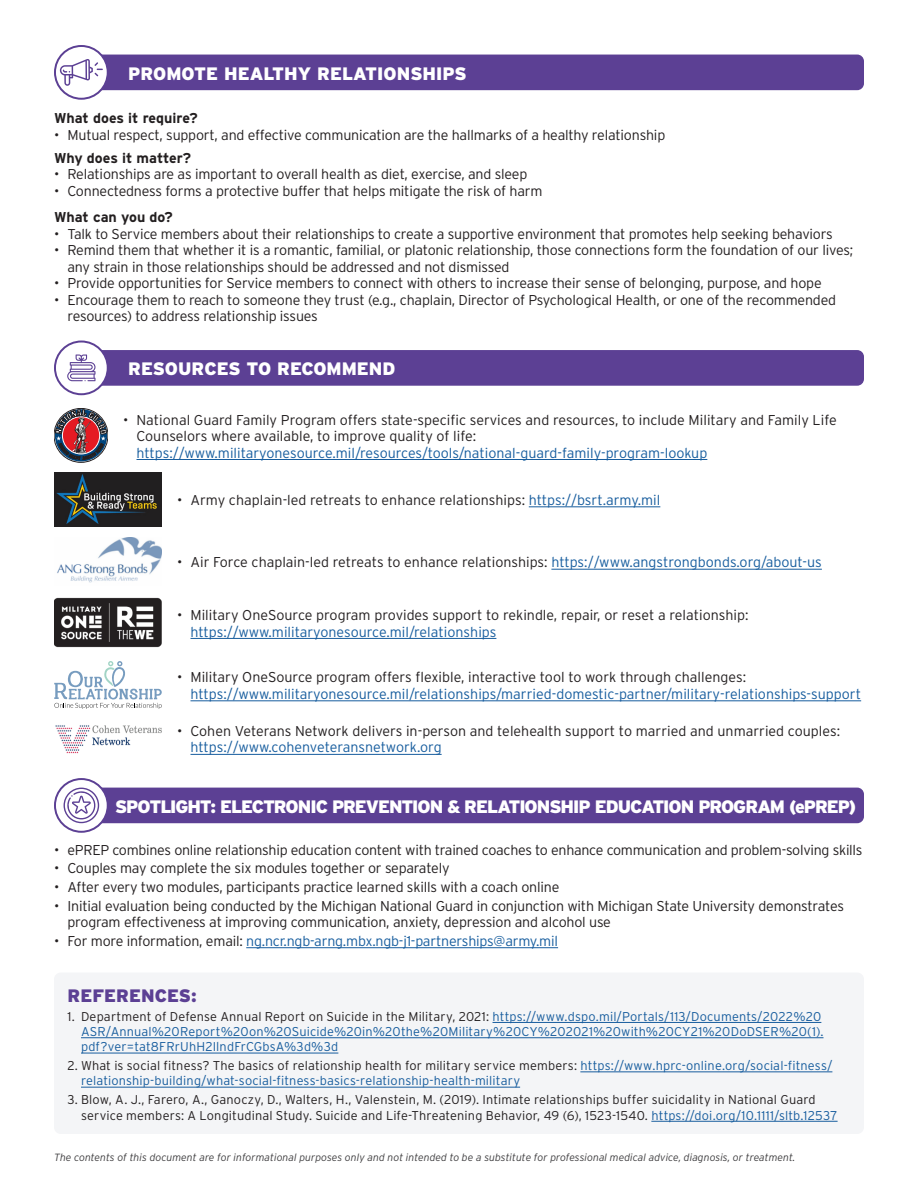
<style>
.page{position:relative;width:918px;height:1188px;background:#fff}
.page>*{position:absolute;margin:0;border:0;box-sizing:border-box;transform-origin:0 0}
.t1{font:900 18px "Interstate";letter-spacing:-.05em;color:#fff}
.t2{font:900 18px "Interstate";color:#fff}
.t3{font:900 18px "Interstate";color:#5c4094}
.t4{font:300 14.25px/16.5px "Interstate";letter-spacing:-.015em;color:#231f20}
.t5{font:300 14.25px/16.5px "Interstate";color:#175d9e}
.Body{font:700 14.25px "Interstate";color:#231f20}
.t6{font:300 12.75px/15.3px "Interstate";letter-spacing:.01em;color:#175d9e}
.t7{font:300 12.75px/15.3px "Interstate";letter-spacing:.01em;color:#231f20}
.Body-2{font:italic 300 10.5px "Interstate";color:#414042}
.s1{color:#175d9e}
.s2{color:#231f20}
</style>
<div class="page">
<hr style="left:136px;top:459px;width:571px;height:1px;background:#175d9e">
<hr style="left:190px;top:638px;width:306px;height:1px;background:#175d9e">
<div style="left:94px;top:350px;width:770px;height:36px;background:#5c4094;border-radius:7px"></div>
<div style="left:55px;top:342px;width:53px;height:52px;background:#fff;border-radius:50%"></div>
<div style="left:54px;top:341px;width:55px;height:54px;border:2px solid #5c4094;border-radius:50%"></div>
<svg style="left:67px;top:355px;width:29px;height:26px"></svg>
<img style="left:54px;top:472px;width:108px;height:54px">
<svg style="left:54px;top:409px;width:54px;height:53px"></svg>
<div style="left:54px;top:408px;width:54px;height:54px;border:1px solid #231f20;border-radius:50%"></div>
<svg style="left:54px;top:661px;width:108px;height:48px"></svg>
<hr style="left:529px;top:507px;width:131px;height:1px;background:#175d9e">
<hr style="left:190px;top:701px;width:671px;height:1px;background:#175d9e">
<img style="left:54px;top:597px;width:108px;height:51px">
<div style="left:94px;top:55px;width:770px;height:35px;background:#5c4094;border-radius:7px"></div>
<svg style="left:55px;top:46px;width:53px;height:53px"></svg>
<div style="left:54px;top:45px;width:55px;height:55px;border:2px solid #5c4094;border-radius:50%"></div>
<svg style="left:60px;top:59px;width:43px;height:27px"></svg>
<img style="left:55px;top:725px;width:107px;height:29px">
<hr style="left:190px;top:754px;width:252px;height:1px;background:#175d9e">
<svg style="left:55px;top:779px;width:53px;height:53px"></svg>
<div style="left:54px;top:778px;width:55px;height:55px;border:2px solid #5c4094;border-radius:50%"></div>
<div style="left:64px;top:788px;width:800px;height:35px;background:#5c4094"></div>
<hr style="left:246px;top:947px;width:312px;height:1px;background:#175d9e">
<div style="left:54px;top:973px;width:810px;height:161px;background:#f4f5f7;border-radius:7px"></div>
<hr style="left:493px;top:1022px;width:328px;height:1px;background:#175d9e">
<hr style="left:81px;top:1037px;width:743px;height:1px;background:#175d9e">
<hr style="left:81px;top:1053px;width:257px;height:1px;background:#175d9e">
<hr style="left:580px;top:1072px;width:252px;height:1px;background:#175d9e">
<hr style="left:81px;top:1087px;width:439px;height:1px;background:#175d9e">
<hr style="left:651px;top:1121px;width:187px;height:1px;background:#175d9e">
<hr style="left:551px;top:569px;width:271px;height:1px;background:#175d9e">
<img style="left:57px;top:538px;width:105px;height:45px">
<h3 class="t2" style="left:128px;top:63px;width:340px">PROMOTE HEALTHY RELATIONSHIPS</h3>
<p class="Body" style="left:54px;top:110px;width:145px">What does it require?</p>
<p class="t4" style="left:54px;top:126px;width:613px">• Mutual respect, support, and effective communication are the hallmarks of a healthy relationship</p>
<p class="Body" style="left:54px;top:150px;width:139px">Why does it matter?</p>
<p class="t4" style="left:54px;top:166px;width:475px">• Relationships are as important to overall health as diet, exercise, and sleep</p>
<p class="t4" style="left:54px;top:182px;width:490px">• Connectedness forms a protective buffer that helps mitigate the risk of harm</p>
<p class="Body" style="left:54px;top:209px;width:120px">What can you do?</p>
<p class="t4" style="left:54px;top:225px;width:780px">• Talk to Service members about their relationships to create a supportive environment that promotes help seeking behaviors</p>
<p class="t4" style="left:68px;top:242px;width:787px;text-indent:-14px">• Remind them that whether it is a romantic, familial, or platonic relationship, those connections form the foundation of our lives; any strain in those relationships should be addressed and not dismissed</p>
<p class="t4" style="left:54px;top:275px;width:769px">• Provide opportunities for Service members to connect with others to increase their sense of belonging, purpose, and hope</p>
<p class="t4" style="left:68px;top:291px;width:770px;text-indent:-14px">• Encourage them to reach to someone they trust (e.g., chaplain, Director of Psychological Health, or one of the recommended resources) to address relationship issues</p>
<h3 class="t2" style="left:128px;top:358px;width:269px">RESOURCES TO RECOMMEND</h3>
<p class="t4" style="left:136px;top:411px;width:702px;text-indent:-14px">• National Guard Family Program offers state-specific services and resources, to include Military and Family Life<br>Counselors where available, to improve quality of life: <span class="s1">https://www.militaryonesource.mil/resources/tools/national-guard-family-program-lookup</span></p>
<p class="t4" style="left:177px;top:492px;width:485px">• Army chaplain-led retreats to enhance relationships: <span class="s1">https://bsrt.army.mil</span></p>
<p class="t4" style="left:177px;top:554px;width:646px">• Air Force chaplain-led retreats to enhance relationships: <span class="s1">https://www.angstrongbonds.org/about-us</span></p>
<p class="t4" style="left:190px;top:607px;width:560px;text-indent:-14px">• Military OneSource program provides support to rekindle, repair, or reset a relationship: <span class="s1">https://www.militaryonesource.mil/relationships</span></p>
<p class="t5" style="left:190px;top:669px;width:672px;text-indent:-14px"><span class="s2">• Military OneSource program offers flexible, interactive tool to work through challenges: </span>https://www.militaryonesource.mil/relationships/married-domestic-partner/military-relationships-support</p>
<p class="t4" style="left:190px;top:723px;width:651px;text-indent:-14px">• Cohen Veterans Network delivers in-person and telehealth support to married and unmarried couples: <span class="s1">https://www.cohenveteransnetwork.org</span></p>
<h3 class="t1" style="left:115px;top:796px;width:743px">SPOTLIGHT: ELECTRONIC PREVENTION &amp; RELATIONSHIP EDUCATION PROGRAM (ePREP)</h3>
<p class="t4" style="left:54px;top:841px;width:810px">• ePREP combines online relationship education content with trained coaches to enhance communication and problem-solving skills</p>
<p class="t4" style="left:54px;top:860px;width:397px">• Couples may complete the six modules together or separately</p>
<p class="t4" style="left:54px;top:879px;width:507px">• After every two modules, participants practice learned skills with a coach online</p>
<p class="t4" style="left:68px;top:897px;width:778px;text-indent:-14px">• Initial evaluation being conducted by the Michigan National Guard in conjunction with Michigan State University demonstrates program effectiveness at improving communication, anxiety, depression and alcohol use</p>
<p class="t5" style="left:54px;top:932px;width:506px"><span class="s2">• For more information, email:</span> ng.ncr.ngb-arng.mbx.ngb-j1-partnerships@army.mil</p>
<h2 class="t3" style="left:68px;top:985px;width:131px">REFERENCES:</h2>
<p class="t6" style="left:81px;top:1009px;width:744px;text-indent:-14px"><span class="s2">1. Department of Defense Annual Report on Suicide in the Military, 2021:</span> https://www.dspo.mil/Portals/113/Documents/2022%20<br>ASR/Annual%20Report%20on%20Suicide%20in%20the%20Military%20CY%202021%20with%20CY21%20DoDSER%20(1). pdf?ver=tat8FRrUhH2IlndFrCGbsA%3d%3d</p>
<p class="t6" style="left:81px;top:1058px;width:753px;text-indent:-14px"><span class="s2">2. What is social fitness? The basics of relationship health for military service members:</span> https://www.hprc-online.org/social-fitness/ relationship-building/what-social-fitness-basics-relationship-health-military</p>
<p class="t7" style="left:81px;top:1092px;width:758px;text-indent:-14px">3. Blow, A. J., Farero, A., Ganoczy, D., Walters, H., Valenstein, M. (2019). Intimate relationships buffer suicidality in National Guard service members: A Longitudinal Study. Suicide and Life-Threatening Behavior, 49 (6), 1523-1540. <span class="s1">https://doi.org/10.1111/sltb.12537</span></p>
<p class="Body-2" style="left:54px;top:1151px;width:743px">The contents of this document are for informational purposes only and not intended to be a substitute for professional medical advice, diagnosis, or treatment.</p>
</div>
